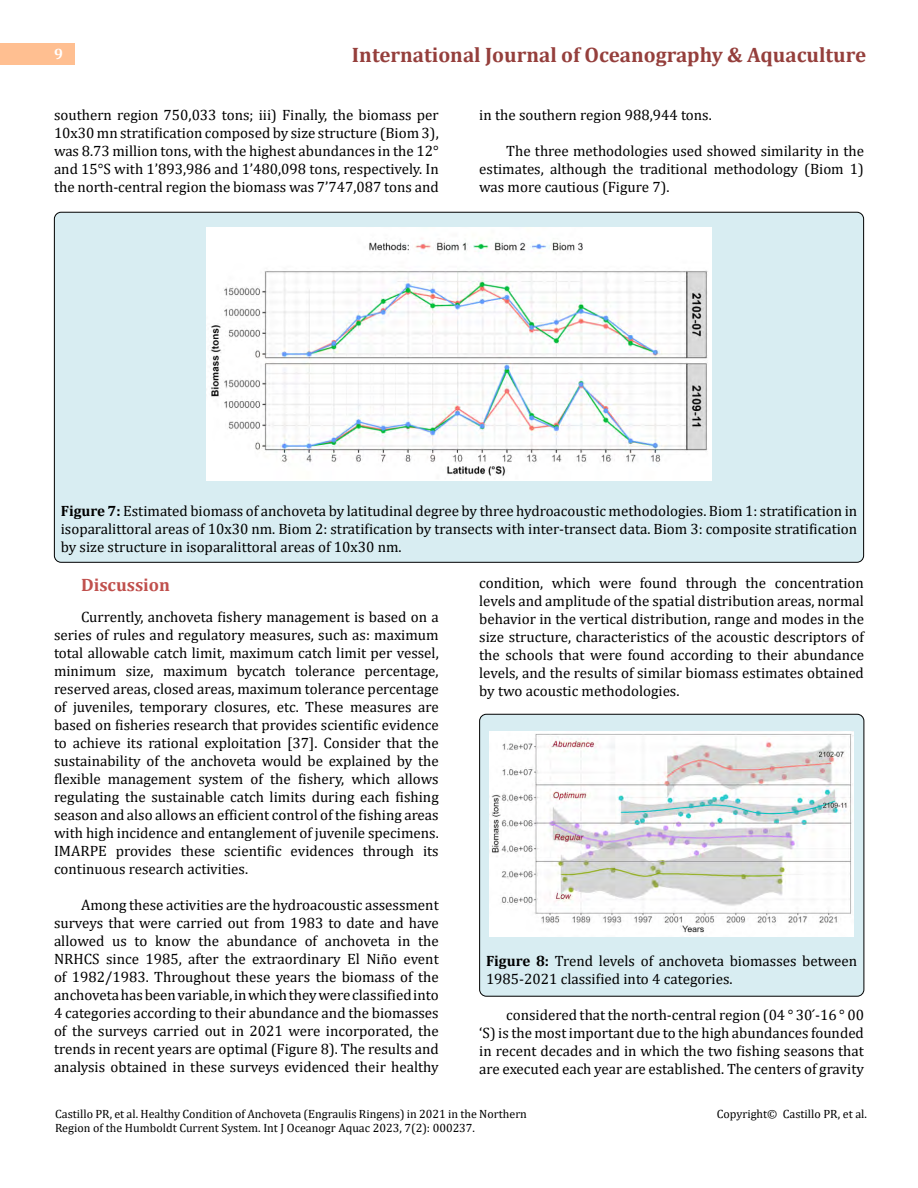
<style>
.page{position:relative;width:918px;height:1188px;background:#fff}
.page>*{position:absolute;margin:0;border:0;box-sizing:border-box;transform-origin:0 0}
.t1{font:700 21px "Cambria";color:#953f3c}
.t2{font:700 18px "Cambria";color:#c0504d}
.t3{font:15px/18px "Cambria";color:#000;text-align:justify}
.t4{font:700 15px "Cambria";color:#fff}
.t5{font:12px/14.4px "Cambria";color:#000}
.s1{font-weight:700}
</style>
<div class="page">
<div style="left:0;top:43px;width:75px;height:21px;background:#ffbf91"></div>
<div style="left:480px;top:714px;width:384px;height:282px;background:#d8edf2;border-radius:7px"></div>
<div style="left:479px;top:714px;width:385px;height:283px;border:1px solid #000;border-radius:7px"></div>
<div style="left:54px;top:212px;width:810px;height:350px;background:#d8edf2;border-radius:7px"></div>
<img style="left:206px;top:228px;width:506px;height:252px">
<img style="left:490px;top:732px;width:364px;height:204px">
<p class="t4" style="left:54px;top:44px;width:10px">9</p>
<h1 class="t1" style="left:352px;top:40px;width:516px">International Journal of Oceanography &amp; Aquaculture</h1>
<p class="t3" style="left:54px;top:105px;width:386px">southern region 750,033 tons; iii) Finally, the biomass per 10x30 mn stratification composed by size structure (Biom 3), was 8.73 million tons, with the highest abundances in the 12° and 15°S with 1’893,986 and 1’480,098 tons, respectively. In the north-central region the biomass was 7’747,087 tons and</p>
<p class="t3" style="left:479px;top:105px;width:234px">in the southern region 988,944 tons.</p>
<p class="t3" style="left:479px;top:141px;width:386px;text-indent:27px">The three methodologies used showed similarity in the estimates, although the traditional methodology (Biom 1) was more cautious (Figure 7).</p>
<p class="t3" style="left:61px;top:501px;width:798px"><span class="s1">Figure 7:</span> Estimated biomass of anchoveta by latitudinal degree by three hydroacoustic methodologies. Biom 1: stratification in isoparalittoral areas of 10x30 nm. Biom 2: stratification by transects with inter-transect data. Biom 3: composite stratification by size structure in isoparalittoral areas of 10x30 nm.</p>
<p class="t2" style="left:81px;top:572px;width:91px">Discussion</p>
<p class="t3" style="left:54px;top:608px;width:386px;text-indent:27px">Currently, anchoveta fishery management is based on a series of rules and regulatory measures, such as: maximum total allowable catch limit, maximum catch limit per vessel, minimum size, maximum bycatch tolerance percentage, reserved areas, closed areas, maximum tolerance percentage of juveniles, temporary closures, etc. These measures are based on fisheries research that provides scientific evidence to achieve its rational exploitation [37]. Consider that the sustainability of the anchoveta would be explained by the flexible management system of the fishery, which allows regulating the sustainable catch limits during each fishing season and also allows an efficient control of the fishing areas with high incidence and entanglement of juvenile specimens.<br>IMARPE provides these scientific evidences through its continuous research activities.</p>
<p class="t3" style="left:54px;top:896px;width:386px;text-indent:27px">Among these activities are the hydroacoustic assessment surveys that were carried out from 1983 to date and have allowed us to know the abundance of anchoveta in the NRHCS since 1985, after the extraordinary El Niño event of 1982/1983. Throughout these years the biomass of the anchoveta has been variable, in which they were classified into 4 categories according to their abundance and the biomasses of the surveys carried out in 2021 were incorporated, the trends in recent years are optimal (Figure 8). The results and analysis obtained in these surveys evidenced their healthy</p>
<p class="t3" style="left:479px;top:573px;width:386px">condition, which were found through the concentration levels and amplitude of the spatial distribution areas, normal behavior in the vertical distribution, range and modes in the size structure, characteristics of the acoustic descriptors of the schools that were found according to their abundance levels, and the results of similar biomass estimates obtained by two acoustic methodologies.</p>
<p class="t3" style="left:486px;top:951px;width:373px"><span class="s1">Figure 8:</span> Trend levels of anchoveta biomasses between<br>1985-2021 classified into 4 categories.</p>
<p class="t3" style="left:479px;top:1005px;width:386px;text-indent:27px">considered that the north-central region (04 ° 30 ́-16 ° 00 ‘S) is the most important due to the high abundances founded in recent decades and in which the two fishing seasons that are executed each year are established. The centers of gravity</p>
<p class="t5" style="left:55px;top:1106px;width:473px">Castillo PR, et al. Healthy Condition of Anchoveta (Engraulis Ringens) in 2021 in the Northern<br>Region of the Humboldt Current System. Int J Oceanogr Aquac 2023, 7(2): 000237.</p>
<p class="t5" style="left:717px;top:1106px;width:152px">Copyright© Castillo PR, et al.</p>
</div>
